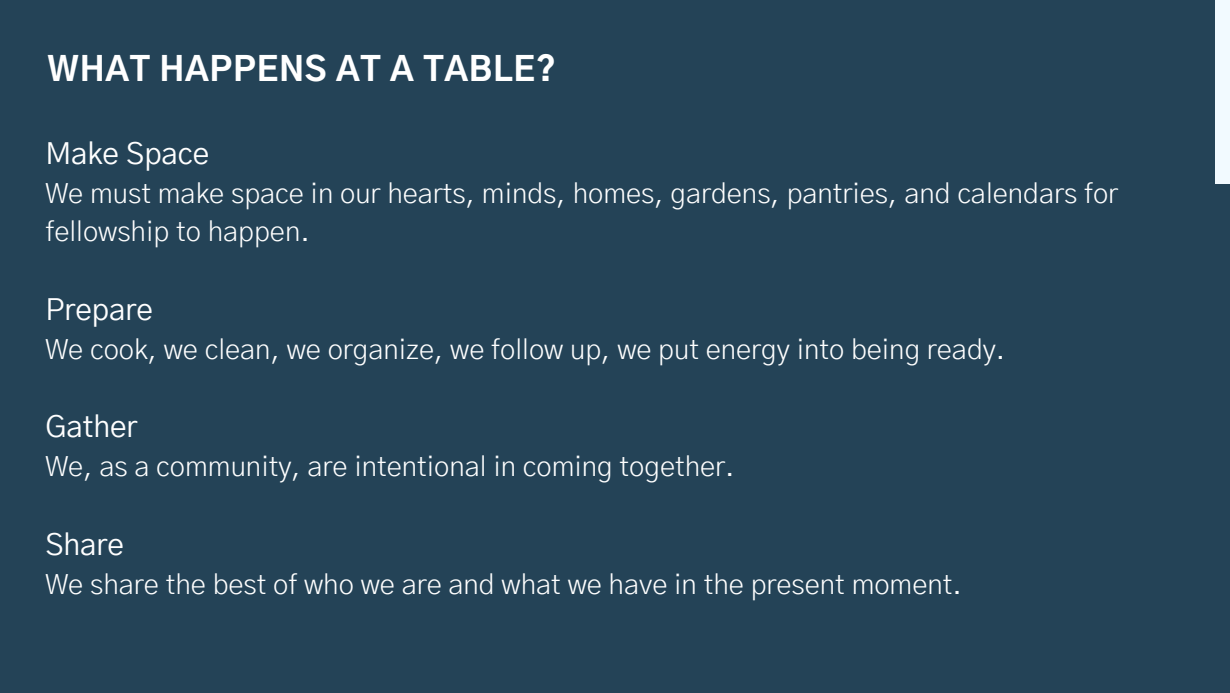
<style>
.page{position:relative;width:1230px;height:693px;background:#244357}
.page>*{position:absolute;margin:0;border:0;box-sizing:border-box;transform-origin:0 0}
.t1{font:800 33.4px "Gothic A1";letter-spacing:.02em;color:#fff}
.t2{font:29.7px "Gothic A1";color:#fff}
.t3{font:300 27.7px/38.2px "Gothic A1";color:#fff}
</style>
<div class="page">
<div style="left:1215px;top:1px;width:15px;height:183px;background:#f2faff"></div>
<p class="t1" style="left:48px;top:55px;width:510px">WHAT HAPPENS AT A TABLE?</p>
<p class="t2" style="left:45px;top:140px;width:165px">Make Space</p>
<p class="t3" style="left:45px;top:175px;width:1074px">We must make space in our hearts, minds, homes, gardens, pantries, and calendars for fellowship to happen.</p>
<p class="t2" style="left:45px;top:296px;width:109px">Prepare</p>
<p class="t3" style="left:45px;top:331px;width:961px">We cook, we clean, we organize, we follow up, we put energy into being ready.</p>
<p class="t2" style="left:45px;top:414px;width:94px">Gather</p>
<p class="t3" style="left:45px;top:449px;width:691px">We, as a community, are intentional in coming together.</p>
<p class="t2" style="left:45px;top:531px;width:80px">Share</p>
<p class="t3" style="left:45px;top:567px;width:918px">We share the best of who we are and what we have in the present moment.</p>
</div>
